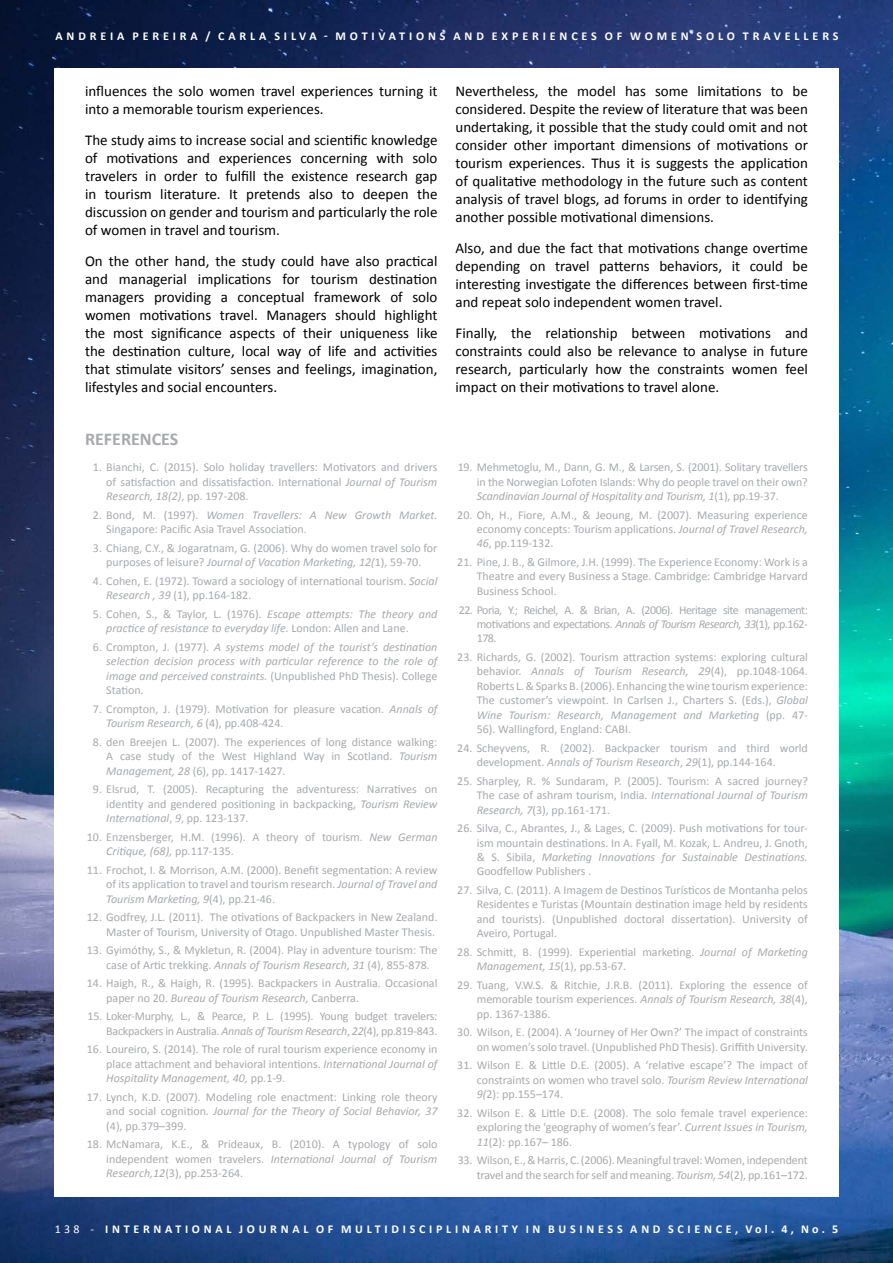
<style>
.page{position:relative;width:893px;height:1263px;background:#fff}
.page>*{position:absolute;margin:0;border:0;box-sizing:border-box;transform-origin:0 0}
.t1{font:700 18px "Calibri";color:#a7a9ac}
.t2{font:15px/18px "Calibri";color:#000;text-align:justify}
.t3{font:12px/14.4px "Calibri";color:#a7a9ac;text-align:justify}
.t4{font:italic 12px/14.4px "Calibri";color:#a7a9ac}
.t5{font:700 12px "Calibri";letter-spacing:.31em;color:#fff}
.t6{font:12px/14.4px "Calibri";letter-spacing:-.02em;color:#a7a9ac;text-align:right}
.s1{font-style:italic}
.s2{font-style:normal}
.s3{font-weight:400}
</style>
<div class="page">
<img style="left:0;top:0;width:893px;height:1263px">
<div style="left:54px;top:68px;width:785px;height:1129px;background:#fff"></div>
<p class="t5" style="left:55px;top:28px;width:785px">ANDREIA PEREIRA / CARLA SILVA - MOTIVATIONS AND EXPERIENCES OF WOMEN SOLO TRAVELLERS</p>
<p class="t2" style="left:85px;top:82px;width:354px">influences the solo women travel experiences turning it into a memorable tourism experiences.</p>
<p class="t2" style="left:85px;top:131px;width:354px">The study aims to increase social and scientific knowledge of motivations and experiences concerning with solo travelers in order to fulfill the existence research gap in tourism literature. It pretends also to deepen the discussion on gender and tourism and particularly the role of women in travel and tourism.</p>
<p class="t2" style="left:85px;top:252px;width:354px">On the other hand, the study could have also practical and managerial implications for tourism destination managers providing a conceptual framework of solo women motivations travel. Managers should highlight the most significance aspects of their uniqueness like the destination culture, local way of life and activities that stimulate visitors’ senses and feelings, imagination, lifestyles and social encounters.</p>
<p class="t1" style="left:85px;top:427px;width:95px">REFERENCES</p>
<p class="t3" style="left:106px;top:460px;width:333px;text-indent:-13px">1. Bianchi, C. (2015). Solo holiday travellers: Motivators and drivers of satisfaction and dissatisfaction. International <span class="s1">Journal of Tourism Research, 18(2)</span>, pp. 197-208.</p>
<p class="t3" style="left:106px;top:507px;width:333px;text-indent:-13px">2. Bond, M. (1997). <span class="s1">Women Travellers: A New Growth Market.<br></span>Singapore: Pacific Asia Travel Association.</p>
<p class="t3" style="left:93px;top:540px;width:346px;text-align:center">3. Chiang, C.Y., &amp; Jogaratnam, G. (2006). Why do women travel solo for purposes of leisure? <span class="s1">Journal of Vacation Marketing, 12(</span>1), 59-70.</p>
<p class="t3" style="left:106px;top:573px;width:333px;text-indent:-13px">4. Cohen, E. (1972). Toward a sociology of international tourism. <span class="s1">Social<br>Research , 39</span> (1), pp.164-182.</p>
<p class="t4" style="left:106px;top:606px;width:333px;text-indent:-13px"><span class="s2">5. Cohen, S., &amp; Taylor, L. (1976).</span> Escape attempts: The theory and practice of resistance to everyday life. <span class="s2">London: Allen and Lane.</span></p>
<p class="t4" style="left:106px;top:639px;width:333px;text-align:justify;text-indent:-13px"><span class="s2">6. Crompton, J. (1977).</span> A systems model of the tourist’s destination selection decision process with particular reference to the role of image and perceived constraints. <span class="s2">(Unpublished PhD Thesis). College Station.</span></p>
<p class="t3" style="left:106px;top:701px;width:333px;text-indent:-13px">7. Crompton, J. (1979). Motivation for pleasure vacation. <span class="s1">Annals of<br>Tourism Research, 6</span> (4), pp.408-424.</p>
<p class="t3" style="left:106px;top:735px;width:333px;text-indent:-13px">8. den Breejen L. (2007). The experiences of long distance walking:<br>A case study of the West Highland Way in Scotland. <span class="s1">Tourism Management, 28</span> (6), pp. 1417-1427.</p>
<p class="t3" style="left:106px;top:782px;width:333px;text-indent:-13px">9. Elsrud, T. (2005). Recapturing the adventuress: Narratives on identity and gendered positioning in backpacking, <span class="s1">Tourism Review International</span>, <span class="s1">9</span>, pp. 123-137.</p>
<p class="t3" style="left:106px;top:829px;width:333px;text-indent:-19px">10. Enzensberger, H.M. (1996). A theory of tourism. <span class="s1">New German<br>Critique, (68),</span> pp.117-135.</p>
<p class="t3" style="left:106px;top:862px;width:333px;text-indent:-19px">11. Frochot, I. &amp; Morrison, A.M. (2000). Benefit segmentation: A review of its application to travel and tourism research. <span class="s1">Journal of Travel and Tourism Marketing, 9</span>(4), pp.21-46.</p>
<p class="t3" style="left:87px;top:910px;width:352px;text-align:right">12. Godfrey, J.L. (2011). The otivations of Backpackers in New Zealand.<br>Master of Tourism, University of Otago. Unpublished Master Thesis.</p>
<p class="t3" style="left:106px;top:943px;width:333px;text-indent:-19px">13. Gyimóthy, S., &amp; Mykletun, R. (2004). Play in adventure tourism: The case of Artic trekking. <span class="s1">Annals of Tourism Research, 31</span> (4), 855-878.</p>
<p class="t3" style="left:106px;top:976px;width:333px;text-indent:-19px">14. Haigh, R., &amp; Haigh, R. (1995). Backpackers in Australia. Occasional paper no 20. <span class="s1">Bureau of Tourism Research,</span> Canberra.</p>
<p class="t6" style="left:88px;top:1009px;width:351px">15. Loker-Murphy, L., &amp; Pearce, P. L. (1995). Young budget travelers:<br>Backpackers in Australia. <span class="s1">Annals of Tourism Research</span>, <span class="s1">22</span>(4), pp.819-843.</p>
<p class="t3" style="left:106px;top:1042px;width:333px;text-indent:-19px">16. Loureiro, S. (2014). The role of rural tourism experience economy in place attachment and behavioral intentions. <span class="s1">International Journal of Hospitality Management, 40,</span> pp.1-9.</p>
<p class="t3" style="left:106px;top:1090px;width:333px;text-indent:-19px">17. Lynch, K.D. (2007). Modeling role enactment: Linking role theory and social cognition. <span class="s1">Journal for the Theory of Social Behavior, 37 </span>(4), pp.379–399.</p>
<p class="t3" style="left:106px;top:1137px;width:333px;text-indent:-19px">18. McNamara, K.E., &amp; Prideaux, B. (2010). A typology of solo independent women travelers. <span class="s1">International Journal of Tourism Research,12</span>(3), pp.253-264.</p>
<p class="t2" style="left:455px;top:82px;width:354px">Nevertheless, the model has some limitations to be considered. Despite the review of literature that was been undertaking, it possible that the study could omit and not consider other important dimensions of motivations or tourism experiences. Thus it is suggests the application of qualitative methodology in the future such as content analysis of travel blogs, ad forums in order to identifying another possible motivational dimensions.</p>
<p class="t2" style="left:455px;top:239px;width:354px">Also, and due the fact that motivations change overtime depending on travel patterns behaviors, it could be interesting investigate the differences between first-time and repeat solo independent women travel.</p>
<p class="t2" style="left:455px;top:324px;width:354px">Finally, the relationship between motivations and constraints could also be relevance to analyse in future research, particularly how the constraints women feel impact on their motivations to travel alone.</p>
<p class="t3" style="left:477px;top:460px;width:333px;text-indent:-19px">19. Mehmetoglu, M., Dann, G. M., &amp; Larsen, S. (2001). Solitary travellers in the Norwegian Lofoten Islands: Why do people travel on their own?<br><span class="s1">Scandinavian Journal of Hospitality and Tourism, 1</span>(1), pp.19-37.</p>
<p class="t3" style="left:477px;top:507px;width:333px;text-indent:-19px">20. Oh, H., Fiore, A.M., &amp; Jeoung, M. (2007). Measuring experience economy concepts: Tourism applications. <span class="s1">Journal of Travel Research, 46</span>, pp.119-132.</p>
<p class="t3" style="left:477px;top:555px;width:333px;text-indent:-19px">21. Pine, J. B., &amp; Gilmore, J.H. (1999). The Experience Economy: Work is a Theatre and every Business a Stage. Cambridge: Cambridge Harvard Business School.</p>
<p class="t3" style="left:477px;top:602px;width:333px;text-indent:-18px">22. Poria, Y.; Reichel, A. &amp; Brian, A. (2006). Heritage site management: motivations and expectations. <span class="s1">Annals of Tourism Research, 33</span>(1), pp.162- 178.</p>
<p class="t3" style="left:477px;top:650px;width:333px;text-indent:-19px">23. Richards, G. (2002). Tourism attraction systems: exploring cultural behavior. <span class="s1">Annals of Tourism Research, 29</span>(4), pp.1048-1064.<br>Roberts L. &amp; Sparks B.(2006). Enhancing the wine tourism experience:<br>The customer’s viewpoint. In Carlsen J., Charters S. (Eds.), <span class="s1">Global Wine Tourism: Research, Management and Marketing</span> (pp. 47- 56). Wallingford, England: CABI.</p>
<p class="t3" style="left:477px;top:740px;width:333px;text-indent:-19px">24. Scheyvens, R. (2002). Backpacker tourism and third world development. <span class="s1">Annals of Tourism Research</span>, <span class="s1">29</span>(1), pp.144-164.</p>
<p class="t3" style="left:477px;top:773px;width:333px;text-indent:-19px">25. Sharpley, R. % Sundaram, P. (2005). Tourism: A sacred journey?<br>The case of ashram tourism, India. <span class="s1">International Journal of Tourism Research, 7</span>(3), pp.161-171.</p>
<p class="t3" style="left:477px;top:821px;width:333px;text-indent:-19px">26. Silva, C., Abrantes, J., &amp; Lages, C. (2009). Push motivations for tour&shy;ism mountain destinations. In A. Fyall, M. Kozak, L. Andreu, J. Gnoth, &amp; S. Sibila, <span class="s1">Marketing Innovations for Sustainable Destinations.<br></span>Goodfellow Publishers .</p>
<p class="t3" style="left:477px;top:883px;width:333px;text-indent:-19px">27. Silva, C. (2011). A Imagem de Destinos Turísticos de Montanha pelos Residentes e Turistas (Mountain destination image held by residents and tourists). (Unpublished doctoral dissertation). University of Aveiro, Portugal.</p>
<p class="t3" style="left:477px;top:945px;width:333px;text-indent:-19px">28. Schmitt, B. (1999). Experiential marketing. <span class="s1">Journal of Marketing<br>Management, 15</span>(1), pp.53-67.</p>
<p class="t3" style="left:477px;top:978px;width:333px;text-indent:-19px">29. Tuang, V.W.S. &amp; Ritchie, J.R.B. (2011). Exploring the essence of memorable tourism experiences. <span class="s1">Annals of Tourism Research, 38</span>(4), pp. 1367-1386.</p>
<p class="t3" style="left:457px;top:1025px;width:352px;text-align:right">30. Wilson, E. (2004). A ‘Journey of Her Own?’ The impact of constraints on women’s solo travel. (Unpublished PhD Thesis). Griffith University.</p>
<p class="t3" style="left:477px;top:1058px;width:333px;text-indent:-19px">31. Wilson E. &amp; Little D.E. (2005). A ‘relative escape’? The impact of constraints on women who travel solo. <span class="s1">Tourism Review International 9(</span>2): pp.155–174.</p>
<p class="t3" style="left:477px;top:1106px;width:333px;text-indent:-19px">32. Wilson E. &amp; Little D.E. (2008). The solo female travel experience: exploring the ‘geography of women’s fear’. <span class="s1">Current Issues in Tourism, 11</span>(2): pp.167– 186.</p>
<p class="t3" style="left:458px;top:1153px;width:352px;text-align:right">33. Wilson, E., &amp;Harris,C. (2006).Meaningful travel:Women, independent travel and the search for self and meaning. <span class="s1">Tourism, 54</span>(2), pp.161–172.</p>
<p class="t5" style="left:55px;top:1222px;width:785px"><span class="s3">138 -</span> INTERNATIONAL JOURNAL OF MULTIDISCIPLINARITY IN BUSINESS AND SCIENCE, Vol. 4, No. 5</p>
</div>
